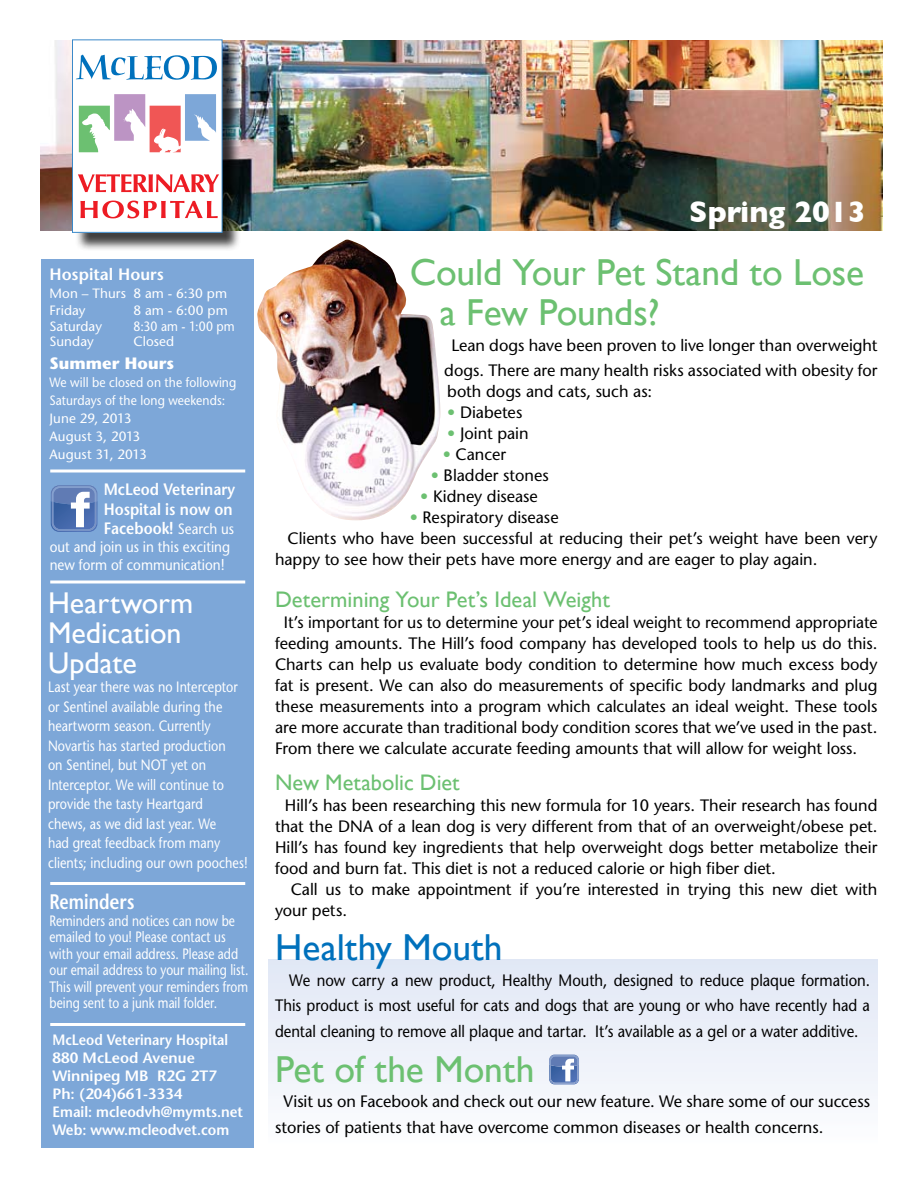
<style>
.page{position:relative;width:918px;height:1188px;background:#fff}
.page>*{position:absolute;margin:0;border:0;box-sizing:border-box;transform-origin:0 0}
.t1{font:37.5px/40.5px "Gill Sans";letter-spacing:-.005em;color:#6cc071}
.t2{font:37.5px "Gill Sans";color:#0071bc}
.t3{font:30px/30px "Gill Sans";color:#fff}
.t4{font:700 30px "Gill Sans";color:#fff}
.t5{font:22.5px "Gill Sans";color:#6cc071}
.t6{font:600 21px "Stone Sans";color:#fff;scale:.8 1}
.t7{font:16.5px/21px "Stone Sans";color:#000;text-align:justify}
.t8{font:16.5px/25.5px "Stone Sans";color:#000;text-align:justify;scale:.9 1}
.t9{font:600 16.5px/19.8px "Stone Sans";color:#fff;scale:.9 1}
.t10{font:600 16.5px "Stone Sans";color:#fff}
.t11{font:700 16.5px "Stone Sans";letter-spacing:.005em;color:#fff}
.t12{font:15px/19.5px "Stone Sans";color:#fff;scale:.84 1}
.t13{font:15px/16.5px "Stone Sans";color:#fff;scale:.8 1}
.t14{font:600 15px/18px "Stone Sans";color:#fff;scale:.9 1}
.t15{font:15px/18px "Stone Sans";color:#fff;scale:.9 1}
.t16{font:13.5px/18px "Stone Sans";letter-spacing:.005em;color:#fff;scale:.9 1}
.t17{font:13.5px/16.5px "Stone Sans";letter-spacing:.005em;color:#fff}
.s1{font-weight:400;font-size:15px}
.s2{color:#6cc071}
</style>
<div class="page">
<div style="left:41px;top:259px;width:213px;height:889px;background:#7da7d8"></div>
<div style="left:268px;top:960px;width:610px;height:188px;background:linear-gradient(to bottom,#e0e7f5,#fdfdfe)"></div>
<img style="left:40px;top:40px;width:842px;height:191px">
<div style="left:74px;top:41px;width:166px;height:210px;background:#000;opacity:.75"></div>
<div style="left:72px;top:40px;width:150px;height:192px;background:#fff"></div>
<div style="left:72px;top:39px;width:151px;height:194px;border:1px solid #3a89c9"></div>
<svg style="left:78px;top:174px;width:141px;height:18px"></svg>
<svg style="left:80px;top:201px;width:138px;height:17px"></svg>
<svg style="left:76px;top:55px;width:141px;height:25px"></svg>
<svg style="left:79px;top:94px;width:137px;height:58px"></svg>
<hr style="left:50px;top:1023px;width:195px;height:3px;background:#fff">
<svg style="left:50px;top:580px;width:195px;height:4px"></svg>
<hr style="left:50px;top:470px;width:195px;height:2px;background:#fff">
<hr style="left:50px;top:882px;width:195px;height:3px;background:#fff">
<img style="left:257px;top:240px;width:183px;height:280px">
<svg style="left:51px;top:485px;width:46px;height:47px;background:#7590c1"></svg>
<svg style="left:549px;top:1055px;width:30px;height:29px"></svg>
<p class="t10" style="left:50px;top:264px;width:116px">Hospital Hours</p>
<p class="t17" style="left:49px;top:285px;width:179px">Mon – Thurs 8 am - 6:30 pm<br>Friday</p>
<p class="t17" style="left:133px;top:302px;width:96px">8 am - 6:00 pm</p>
<p class="t17" style="left:49px;top:318px;width:54px">Saturday</p>
<p class="t16" style="left:134px;top:318px;width:114px">8:30 am - 1:00 pm</p>
<p class="t17" style="left:50px;top:333px;width:46px">Sunday</p>
<p class="t17" style="left:133px;top:333px;width:42px">Closed</p>
<p class="t11" style="left:50px;top:353px;width:126px">Summer Hours</p>
<p class="t16" style="left:50px;top:373px;width:209px">We will be closed on the following<br>Saturdays of the long weekends:<br>June 29, 2013<br>August 3, 2013<br>August 31, 2013</p>
<p class="t9" style="left:104px;top:479px;width:148px">McLeod Veterinary<br>Hospital is now on<br>Facebook! <span class="s1">Search us</span></p>
<p class="t15" style="left:50px;top:538px;width:202px">out and join us in this exciting new form of communication!</p>
<h2 class="t3" style="left:48px;top:587px;width:147px">Heartworm<br>Medication<br>Update</h2>
<p class="t12" style="left:48px;top:677px;width:239px">Last year there was no Interceptor or Sentinel available during the heartworm season. Currently<br>Novartis has started production<br>on Sentinel, but NOT yet on<br>Interceptor. We will continue to provide the tasty Heartgard<br>chews, as we did last year. We<br>had great feedback from many clients; including our own pooches!</p>
<p class="t6" style="left:50px;top:889px;width:108px">Reminders</p>
<p class="t13" style="left:50px;top:912px;width:250px">Reminders and notices can now be emailed to you! Please contact us with your email address. Please add our email address to your mailing list.<br>This will prevent your reminders from being sent to a junk mail folder.</p>
<p class="t14" style="left:52px;top:1031px;width:213px">McLeod Veterinary Hospital<br>880 McLeod Avenue<br>Winnipeg MB R2G 2T7<br>Ph: (204)661-3334<br>Email: mcleodvh@mymts.net<br>Web: www.mcleodvet.com</p>
<h2 class="t4" style="left:689px;top:194px;width:178px">Spring 2013</h2>
<h1 class="t1" style="left:440px;top:251px;width:426px;text-indent:-30px">Could Your Pet Stand to Lose a Few Pounds?</h1>
<p class="t7" style="left:444px;top:332px;width:435px;line-height:25.5px;text-align:center">Lean dogs have been proven to live longer than overweight dogs. There are many health risks associated with obesity for</p>
<p class="t7" style="left:447px;top:381px;width:207px">both dogs and cats, such as:</p>
<p class="t7" style="left:447px;top:402px;width:77px"><span class="s2">•</span> Diabetes</p>
<p class="t7" style="left:447px;top:423px;width:83px"><span class="s2">•</span> Joint pain</p>
<p class="t7" style="left:443px;top:444px;width:65px"><span class="s2">•</span> Cancer</p>
<p class="t7" style="left:431px;top:465px;width:120px"><span class="s2">•</span> Bladder stones</p>
<p class="t7" style="left:420px;top:486px;width:119px"><span class="s2">•</span> Kidney disease</p>
<p class="t7" style="left:410px;top:507px;width:150px"><span class="s2">•</span> Respiratory disease</p>
<p class="t7" style="left:288px;top:528px;width:591px">Clients who have been successful at reducing their pet’s weight have been very</p>
<p class="t7" style="left:275px;top:549px;width:544px">happy to see how their pets have more energy and are eager to play again.</p>
<h3 class="t5" style="left:275px;top:586px;width:336px">Determining Your Pet’s Ideal Weight</h3>
<p class="t7" style="left:275px;top:612px;width:604px;text-indent:9px">It’s important for us to determine your pet’s ideal weight to recommend appropriate feeding amounts. The Hill’s food company has developed tools to help us do this.<br>Charts can help us evaluate body condition to determine how much excess body fat is present. We can also do measurements of specific body landmarks and plug these measurements into a program which calculates an ideal weight. These tools are more accurate than traditional body condition scores that we’ve used in the past.<br>From there we calculate accurate feeding amounts that will allow for weight loss.</p>
<h3 class="t5" style="left:275px;top:769px;width:186px">New Metabolic Diet</h3>
<p class="t7" style="left:275px;top:795px;width:604px;text-indent:10px">Hill’s has been researching this new formula for 10 years. Their research has found that the DNA of a lean dog is very different from that of an overweight/obese pet.<br>Hill’s has found key ingredients that help overweight dogs better metabolize their food and burn fat. This diet is not a reduced calorie or high fiber diet.</p>
<p class="t7" style="left:275px;top:879px;width:604px;text-indent:16px">Call us to make appointment if you’re interested in trying this new diet with your pets.</p>
<h1 class="t2" style="left:275px;top:926px;width:229px">Healthy Mouth</h1>
<p class="t8" style="left:275px;top:967px;width:663px;text-indent:14px">We now carry a new product, Healthy Mouth, designed to reduce plaque formation.<br>This product is most useful for cats and dogs that are young or who have recently had a dental cleaning to remove all plaque and tartar. It’s available as a gel or a water additive.</p>
<h1 class="t1" style="left:275px;top:1049px;width:261px">Pet of the Month</h1>
<p class="t7" style="left:275px;top:1089px;width:597px;line-height:25.5px;text-indent:9px">Visit us on Facebook and check out our new feature. We share some of our success stories of patients that have overcome common diseases or health concerns.</p>
</div>
